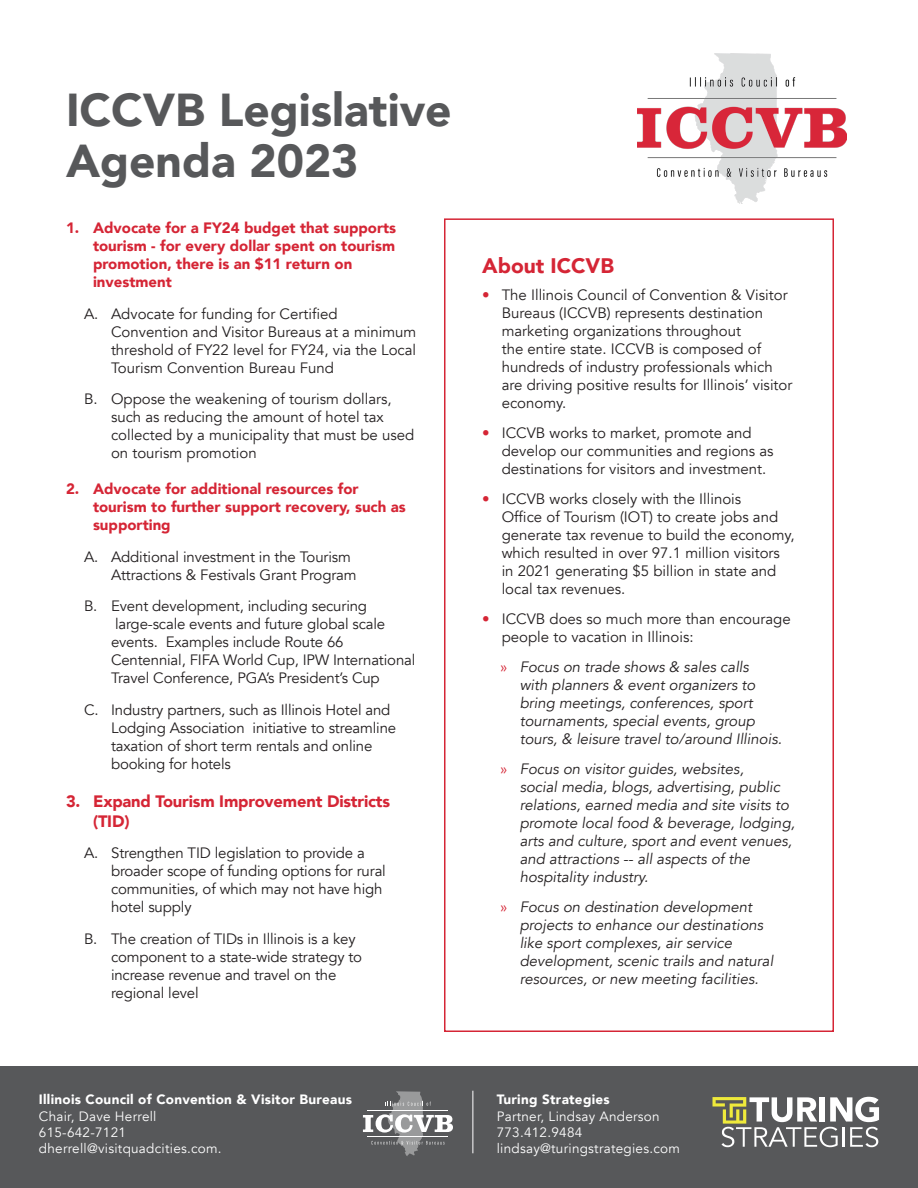
<style>
.page{position:relative;width:918px;height:1188px;background:#fff}
.page>*{position:absolute;margin:0;border:0;box-sizing:border-box;transform-origin:0 0}
.t1{font:900 46.05px/51.4px "Avenir";color:#57585a}
.Head{font:900 21px "Avenir";color:#d52535}
.t2{font:900 16.5px/19.8px "Avenir";letter-spacing:-.01em;color:#d52535}
.t3{font:15px/18px "Avenir";color:#231f20}
.t4{font:italic 15px/18px "Avenir";color:#231f20}
.t5{font:900 15px/18px "Avenir";color:#d52535}
.t6{font:13.5px "Avenir";letter-spacing:.02em;color:#fff}
.t7{font:900 13.5px "Avenir";letter-spacing:.02em;color:#fff}
.s1{color:#d52535}
.s2{font-style:normal;color:#d52535}
</style>
<div class="page">
<div style="left:0;top:1066px;width:918px;height:122px;background:#57585a"></div>
<svg style="left:713px;top:1097px;width:166px;height:50px"></svg>
<svg style="left:363px;top:1091px;width:90px;height:65px"></svg>
<hr style="left:367px;top:1111px;width:81px;height:1px;background:#fff">
<hr style="left:367px;top:1136px;width:81px;height:1px;background:#fff">
<hr style="left:472px;top:1091px;width:1px;height:62px;background:#fff">
<img style="left:637px;top:54px;width:209px;height:149px">
<div style="left:444px;top:218px;width:390px;height:814px;border:2px solid #d52535"></div>
<p class="t1" style="left:66px;top:83px;width:387px">ICCVB Legislative<br>Agenda 2023</p>
<p class="t5" style="left:93px;top:219px;width:305px;text-indent:-27px">1. Advocate for a FY24 budget that supports tourism - for every dollar spent on tourism promotion, there is an $11 return on investment</p>
<p class="t3" style="left:111px;top:305px;width:307px;text-indent:-27px">A. Advocate for funding for Certified Convention and Visitor Bureaus at a minimum threshold of FY22 level for FY24, via the Local Tourism Convention Bureau Fund</p>
<p class="t3" style="left:111px;top:391px;width:305px;text-indent:-27px">B. Oppose the weakening of tourism dollars, such as reducing the amount of hotel tax collected by a municipality that must be used on tourism promotion</p>
<p class="t5" style="left:93px;top:480px;width:314px;text-indent:-27px">2. Advocate for additional resources for tourism to further support recovery, such as supporting</p>
<p class="t3" style="left:111px;top:548px;width:247px;text-indent:-27px">A. Additional investment in the Tourism<br>Attractions &amp; Festivals Grant Program</p>
<p class="t3" style="left:111px;top:598px;width:306px;text-indent:-27px">B. Event development, including securing large-scale events and future global scale events. Examples include Route 66<br>Centennial, FIFA World Cup, IPW International Travel Conference, PGA’s President’s Cup</p>
<p class="t3" style="left:111px;top:701px;width:287px;text-indent:-27px">C. Industry partners, such as Illinois Hotel and Lodging Association initiative to streamline taxation of short term rentals and online booking for hotels</p>
<p class="t2" style="left:93px;top:791px;width:299px;text-indent:-27px">3. Expand Tourism Improvement Districts (TID)</p>
<p class="t3" style="left:111px;top:844px;width:276px;text-indent:-27px">A. Strengthen TID legislation to provide a broader scope of funding options for rural communities, of which may not have high hotel supply</p>
<p class="t3" style="left:111px;top:930px;width:253px;text-indent:-27px">B. The creation of TIDs in Illinois is a key component to a state-wide strategy to increase revenue and travel on the regional level</p>
<p class="Head" style="left:482px;top:248px;width:133px">About ICCVB</p>
<p class="t3" style="left:502px;top:287px;width:292px;text-indent:-20px"><span class="s1">•</span> The Illinois Council of Convention &amp; Visitor Bureaus (ICCVB) represents destination marketing organizations throughout<br>the entire state. ICCVB is composed of hundreds of industry professionals which are driving positive results for Illinois’ visitor economy.</p>
<p class="t3" style="left:502px;top:425px;width:273px;text-indent:-20px"><span class="s1">•</span> ICCVB works to market, promote and develop our communities and regions as destinations for visitors and investment.</p>
<p class="t3" style="left:502px;top:491px;width:294px;text-indent:-20px"><span class="s1">•</span> ICCVB works closely with the Illinois<br>Office of Tourism (IOT) to create jobs and generate tax revenue to build the economy, which resulted in over 97.1 million visitors in 2021 generating $5 billion in state and local tax revenues.</p>
<p class="t3" style="left:502px;top:611px;width:291px;text-indent:-20px"><span class="s1">•</span> ICCVB does so much more than encourage people to vacation in Illinois:</p>
<p class="t4" style="left:520px;top:659px;width:264px;text-indent:-20px"><span class="s2">»</span> Focus on trade shows &amp; sales calls<br>with planners &amp; event organizers to bring meetings, conferences, sport tournaments, special events, group tours, &amp; leisure travel to/around Illinois.</p>
<p class="t4" style="left:520px;top:761px;width:277px;text-indent:-20px"><span class="s2">»</span> Focus on visitor guides, websites,<br>social media, blogs, advertising, public relations, earned media and site visits to promote local food &amp; beverage, lodging, arts and culture, sport and event venues, and attractions -- all aspects of the hospitality industry.</p>
<p class="t4" style="left:520px;top:899px;width:255px;text-indent:-20px"><span class="s2">»</span> Focus on destination development projects to enhance our destinations like sport complexes, air service development, scenic trails and natural resources, or new meeting facilities.</p>
<p class="t7" style="left:39px;top:1088px;width:315px">Illinois Council of Convention &amp; Visitor Bureaus</p>
<p class="t6" style="left:39px;top:1108px;width:119px">Chair, Dave Herrell</p>
<p class="t6" style="left:39px;top:1124px;width:89px">615-642-7121</p>
<p class="t6" style="left:39px;top:1140px;width:184px">dherrell@visitquadcities.com.</p>
<p class="t7" style="left:497px;top:1088px;width:115px">Turing Strategies</p>
<p class="t6" style="left:497px;top:1108px;width:164px">Partner, Lindsay Anderson</p>
<p class="t6" style="left:497px;top:1124px;width:87px">773.412.9484</p>
<p class="t6" style="left:497px;top:1140px;width:185px">lindsay@turingstrategies.com</p>
</div>
